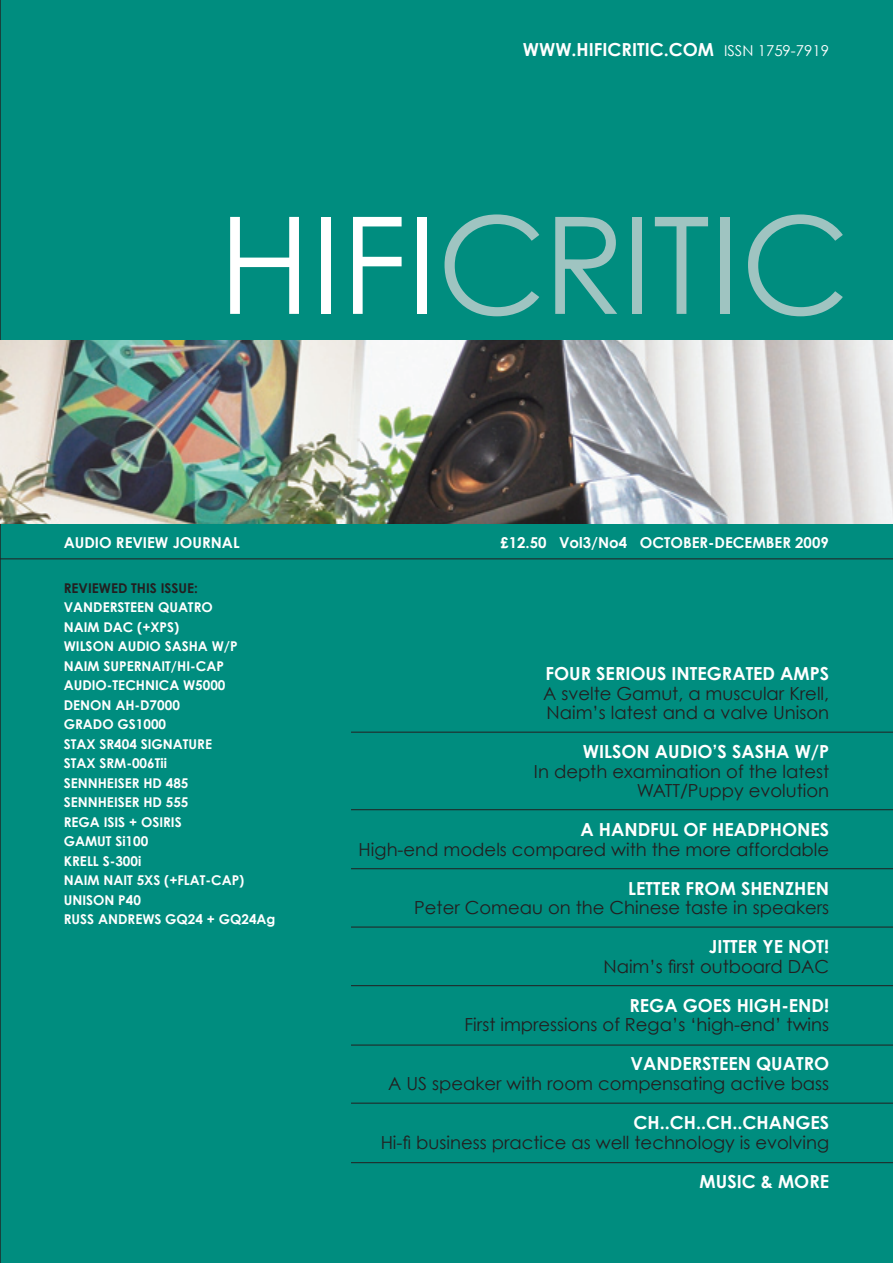
<style>
.page{position:relative;width:893px;height:1263px;background:#008d7f}
.page>*{position:absolute;margin:0;border:0;box-sizing:border-box;transform-origin:0 0}
.t1{font:135px "Century Gothic";color:#9fc4c1}
.t2{font:18px/19.5px "Century Gothic";color:#231f20;text-align:right}
.t3{font:700 18px "Century Gothic";color:#fff}
.t4{font:700 15px "Century Gothic";color:#fff}
.t5{font:700 13.5px/19.5px "Century Gothic";color:#fff}
.s1{font-weight:400;font-size:15px}
.s2{color:#fff}
.s3{color:#231f20}
.s4{font-weight:700;color:#fff}
</style>
<div class="page">
<hr style="left:0;top:558px;width:893px;height:1px;background:#231f20">
<hr style="left:351px;top:927px;width:542px;height:1px;background:#231f20">
<hr style="left:351px;top:1045px;width:542px;height:1px;background:#231f20">
<hr style="left:351px;top:1103px;width:542px;height:1px;background:#231f20">
<hr style="left:351px;top:985px;width:542px;height:1px;background:#231f20">
<hr style="left:351px;top:868px;width:542px;height:1px;background:#231f20">
<hr style="left:351px;top:809px;width:542px;height:1px;background:#231f20">
<hr style="left:351px;top:732px;width:542px;height:1px;background:#231f20">
<img style="left:0;top:340px;width:893px;height:184px">
<hr style="left:351px;top:1162px;width:542px;height:1px;background:#231f20">
<p class="t3" style="left:523px;top:38px;width:308px">WWW.HIFICRITIC.COM <span class="s1">ISSN 1759-7919</span></p>
<p class="t1" style="left:218px;top:183px;width:633px"><span class="s2">HIFI</span>CRITIC</p>
<p class="t4" style="left:64px;top:534px;width:177px">AUDIO REVIEW JOURNAL</p>
<p class="t4" style="left:500px;top:534px;width:330px">£12.50 Vol3/No4 OCTOBER-DECEMBER 2009</p>
<p class="t5" style="left:64px;top:578px;width:213px"><span class="s3">REVIEWED THIS ISSUE:<br></span>VANDERSTEEN QUATRO<br>NAIM DAC (+XPS)<br>WILSON AUDIO SASHA W/P<br>NAIM SUPERNAIT/HI-CAP<br>AUDIO-TECHNICA W5000<br>DENON AH-D7000<br>GRADO GS1000<br>STAX SR404 SIGNATURE<br>STAX SRM-006Tii<br>SENNHEISER HD 485<br>SENNHEISER HD 555<br>REGA ISIS + OSIRIS<br>GAMUT Si100<br>KRELL S-300i<br>NAIM NAIT 5XS (+FLAT-CAP)<br>UNISON P40<br>RUSS ANDREWS GQ24 + GQ24Ag</p>
<p class="t2" style="left:543px;top:664px;width:288px;text-align:justify"><span class="s4">FOUR SERIOUS INTEGRATED AMPS </span>A svelte Gamut, a muscular Krell, Naim’s latest and a valve Unison</p>
<p class="t2" style="left:534px;top:742px;width:297px"><span class="s4">WILSON AUDIO’S SASHA W/P<br></span>In depth examination of the latest<br>WATT/Puppy evolution</p>
<p class="t2" style="left:359px;top:820px;width:472px"><span class="s4">A HANDFUL OF HEADPHONES<br></span>High-end models compared with the more affordable</p>
<p class="t2" style="left:414px;top:878px;width:417px"><span class="s4">LETTER FROM SHENZHEN<br></span>Peter Comeau on the Chinese taste in speakers</p>
<p class="t2" style="left:603px;top:937px;width:227px"><span class="s4">JITTER YE NOT!<br></span>Naim’s first outboard DAC</p>
<p class="t2" style="left:465px;top:995px;width:366px"><span class="s4">REGA GOES HIGH-END!<br></span>First impressions of Rega’s ‘high-end’ twins</p>
<p class="t2" style="left:388px;top:1054px;width:443px"><span class="s4">VANDERSTEEN QUATRO<br></span>A US speaker with room compensating active bass</p>
<p class="t2" style="left:381px;top:1112px;width:450px"><span class="s4">CH..CH..CH..CHANGES<br></span>Hi-fi business practice as well technology is evolving</p>
<p class="t3" style="left:700px;top:1169px;width:131px">MUSIC &amp; MORE</p>
</div>
